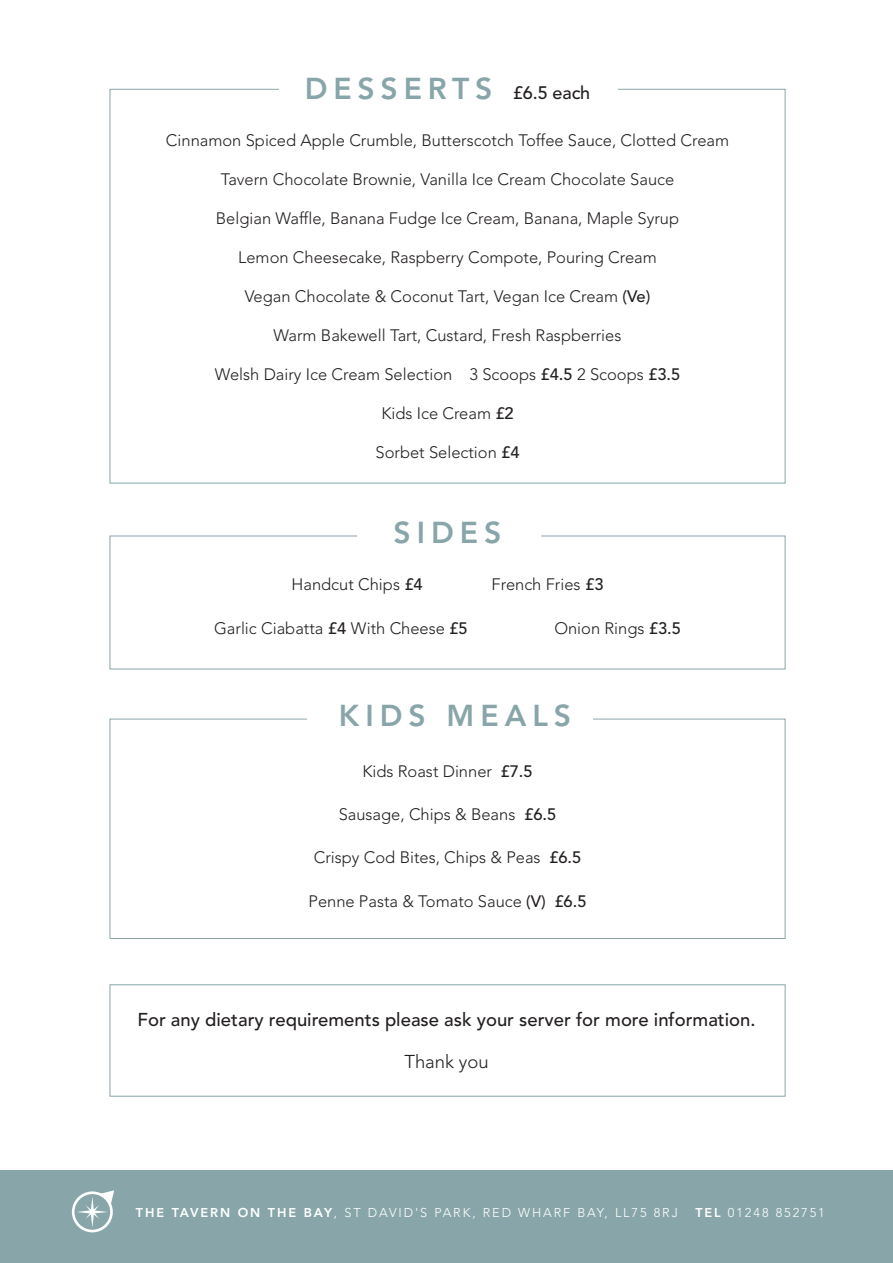
<style>
.page{position:relative;width:893px;height:1263px;background:#fff}
.page>*{position:absolute;margin:0;border:0;box-sizing:border-box;transform-origin:0 0}
.t1{font:800 30px "Avenir";letter-spacing:.2em;color:#88a6a9}
.t2{font:500 18.45px "Avenir";color:#231f20}
.t3{font:300 18.45px "Avenir";color:#231f20}
.t4{font:300 16.5px "Avenir";color:#231f20}
.t5{font:300 12.75px "Avenir";letter-spacing:.15em;color:#fff}
.s1{font-weight:500;font-size:18px;color:#231f20}
.s2{font-weight:500}
.s3{font-weight:800}
</style>
<div class="page">
<div style="left:110px;top:536px;width:675px;height:133px;border:1px solid #88a6a9"></div>
<div style="left:110px;top:719px;width:675px;height:220px;border:1px solid #88a6a9"></div>
<div style="left:110px;top:984px;width:675px;height:112px;border:1px solid #88a6a9"></div>
<div style="left:357px;top:509px;width:184px;height:54px;background:#fff"></div>
<div style="left:307px;top:696px;width:285px;height:53px;background:#fff"></div>
<div style="left:0;top:1171px;width:893px;height:92px;background:#88a6a9"></div>
<svg style="left:72px;top:1190px;width:42px;height:42px"></svg>
<h1 class="t1" style="left:305px;top:66px;width:287px">DESSERTS <span class="s1">£6.5each</span></h1>
<p class="t4" style="left:166px;top:131px;width:565px">Cinnamon Spiced Apple Crumble, Butterscotch Toffee Sauce, Clotted Cream</p>
<p class="t4" style="left:221px;top:170px;width:455px">Tavern Chocolate Brownie, Vanilla Ice Cream Chocolate Sauce</p>
<p class="t4" style="left:216px;top:209px;width:465px">Belgian Waffle, Banana Fudge Ice Cream, Banana, Maple Syrup</p>
<p class="t4" style="left:238px;top:248px;width:420px">Lemon Cheesecake, Raspberry Compote, Pouring Cream</p>
<p class="t4" style="left:245px;top:287px;width:407px">Vegan Chocolate &amp; Coconut Tart, Vegan Ice Cream <span class="s2">(Ve)</span></p>
<p class="t4" style="left:274px;top:326px;width:349px">Warm Bakewell Tart, Custard, Fresh Raspberries</p>
<p class="t4" style="left:215px;top:365px;width:467px">Welsh Dairy Ice Cream Selection 3 Scoops <span class="s2">£4.5</span> 2 Scoops <span class="s2">£3.5</span></p>
<p class="t4" style="left:381px;top:404px;width:134px">Kids Ice Cream <span class="s2">£2</span></p>
<p class="t4" style="left:375px;top:443px;width:146px">Sorbet Selection <span class="s2">£4</span></p>
<h1 class="t1" style="left:394px;top:509px;width:109px">SIDES</h1>
<p class="t4" style="left:292px;top:575px;width:133px">Handcut Chips <span class="s2">£4</span></p>
<p class="t4" style="left:492px;top:575px;width:113px">French Fries <span class="s2">£3</span></p>
<p class="t4" style="left:214px;top:618px;width:255px">Garlic Ciabatta <span class="s2">£4</span> With Cheese <span class="s2">£5</span></p>
<p class="t4" style="left:554px;top:618px;width:128px">Onion Rings <span class="s2">£3.5</span></p>
<h1 class="t1" style="left:339px;top:692px;width:234px">KIDS MEALS</h1>
<p class="t4" style="left:362px;top:761px;width:172px">Kids Roast Dinner <span class="s2">£7.5</span></p>
<p class="t4" style="left:339px;top:804px;width:219px">Sausage, Chips &amp; Beans <span class="s2">£6.5</span></p>
<p class="t4" style="left:314px;top:848px;width:269px">Crispy Cod Bites, Chips &amp; Peas <span class="s2">£6.5</span></p>
<p class="t4" style="left:309px;top:891px;width:279px">Penne Pasta &amp; Tomato Sauce <span class="s2">(V) £6.5</span></p>
<p class="t2" style="left:137px;top:1004px;width:620px">For any dietary requirements please ask your server for more information.</p>
<p class="t3" style="left:404px;top:1051px;width:86px">Thank you</p>
<p class="t5" style="left:136px;top:1205px;width:543px"><span class="s3">THE TAVERN ON THE BAY</span>, ST DAVID'S PARK, RED WHARF BAY, LL75 8RJ</p>
<p class="t5" style="left:695px;top:1205px;width:131px"><span class="s3">TEL</span> 01248 852751</p>
</div>
